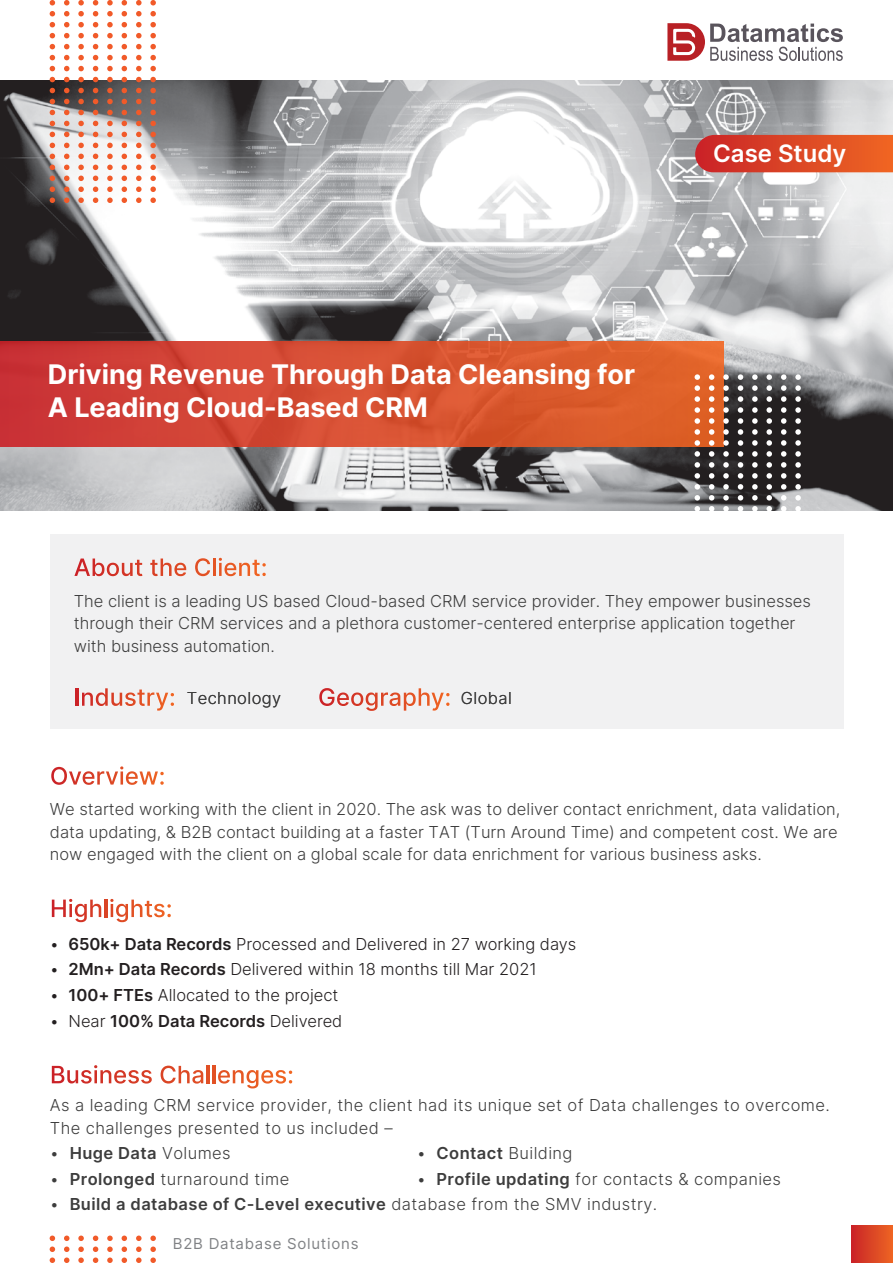
<style>
.page{position:relative;width:893px;height:1263px;background:#fff}
.page>*{position:absolute;margin:0;border:0;box-sizing:border-box;transform-origin:0 0}
.t1{font:700 27px/33px "Inter";color:#fff}
.t2{font:600 24px "Inter";color:#fff}
.t3{font:300 16.5px/22.5px "Inter";color:#3d3d3d}
.t4{font:300 16.5px/22.5px "Inter";letter-spacing:.025em;color:#3d3d3d}
.t5{font:300 16.5px "Inter";color:#231f20}
.t6{font:600 16.5px "Inter";letter-spacing:.025em;color:#3d3d3d}
.t7{font:600 16.5px "Inter";color:#231f20}
.t8{font:300 16.5px "Inter";letter-spacing:.025em;color:#3f3f3f}
.t9{font:15px "Inter";letter-spacing:.05em;color:#808285}
.s1{font-weight:500;font-size:24px;color:#fff}
.s2{font-weight:600}
.s3{font-weight:300}
</style>
<div class="page">
<img style="left:0;top:80px;width:893px;height:431px">
<div style="left:0;top:341px;width:724px;height:105px;background:linear-gradient(to right,#cb3539,#e2672a)"></div>
<div style="left:50px;top:534px;width:793px;height:194px;background:#f1f1f2"></div>
<svg style="left:667px;top:23px;width:176px;height:38px"></svg>
<svg style="left:695px;top:374px;width:5px;height:137px"></svg>
<svg style="left:709px;top:374px;width:5px;height:137px"></svg>
<svg style="left:723px;top:374px;width:6px;height:137px"></svg>
<svg style="left:738px;top:374px;width:5px;height:137px"></svg>
<svg style="left:752px;top:374px;width:6px;height:137px"></svg>
<svg style="left:766px;top:374px;width:6px;height:137px"></svg>
<svg style="left:781px;top:374px;width:5px;height:137px"></svg>
<svg style="left:795px;top:374px;width:6px;height:137px"></svg>
<svg style="left:695px;top:135px;width:198px;height:37px;background:#da4727"></svg>
<svg style="left:50px;top:1235px;width:5px;height:28px"></svg>
<svg style="left:64px;top:1235px;width:5px;height:28px"></svg>
<svg style="left:78px;top:1235px;width:6px;height:28px"></svg>
<svg style="left:93px;top:1235px;width:5px;height:28px"></svg>
<svg style="left:107px;top:1235px;width:6px;height:28px"></svg>
<svg style="left:122px;top:1235px;width:5px;height:28px"></svg>
<svg style="left:136px;top:1235px;width:6px;height:28px"></svg>
<svg style="left:150px;top:1235px;width:6px;height:28px"></svg>
<div style="left:851px;top:1226px;width:42px;height:37px;background:linear-gradient(to right,#c92227,#ed6423)"></div>
<svg style="left:50px;top:0;width:5px;height:203px"></svg>
<svg style="left:64px;top:0;width:5px;height:203px"></svg>
<svg style="left:78px;top:0;width:6px;height:203px"></svg>
<svg style="left:93px;top:0;width:5px;height:203px"></svg>
<svg style="left:107px;top:0;width:6px;height:203px"></svg>
<svg style="left:122px;top:0;width:5px;height:203px"></svg>
<svg style="left:136px;top:0;width:6px;height:203px"></svg>
<svg style="left:150px;top:0;width:6px;height:203px"></svg>
<svg style="left:74px;top:558px;width:68px;height:18px"></svg>
<svg style="left:150px;top:558px;width:36px;height:18px"></svg>
<svg style="left:195px;top:558px;width:15px;height:18px"></svg>
<hr style="left:213px;top:558px;width:3px;height:18px;background:#e45524">
<svg style="left:219px;top:558px;width:47px;height:18px"></svg>
<svg style="left:51px;top:766px;width:113px;height:19px"></svg>
<svg style="left:52px;top:1065px;width:100px;height:18px"></svg>
<svg style="left:161px;top:1065px;width:131px;height:23px"></svg>
<svg style="left:319px;top:688px;width:131px;height:23px"></svg>
<svg style="left:76px;top:688px;width:98px;height:23px"></svg>
<svg style="left:52px;top:899px;width:119px;height:23px"></svg>
<h1 class="t1" style="left:48px;top:357px;width:589px">Driving Revenue Through Data Cleansing for<br>A Leading Cloud-Based CRM</h1>
<h2 class="t2" style="left:713px;top:136px;width:135px">Case Study</h2>
<p class="t3" style="left:74px;top:589px;width:739px">The client is a leading US based Cloud-based CRM service provider. They empower businesses through their CRM services and a plethora customer-centered enterprise application together with business automation.</p>
<p class="t8" style="left:74px;top:686px;width:209px"><span class="s1">Industry:</span> Technology</p>
<p class="t3" style="left:50px;top:798px;width:792px">We started working with the client in 2020. The ask was to deliver contact enrichment, data validation, data updating, &amp; B2B contact building at a faster TAT (Turn Around Time) and competent cost. We are now engaged with the client on a global scale for data enrichment for various business asks.</p>
<p class="t5" style="left:50px;top:932px;width:528px">• <span class="s2">650k+ Data Records</span> Processed and Delivered in 27 working days</p>
<p class="t5" style="left:50px;top:957px;width:488px">• <span class="s2">2Mn+ Data Records</span> Delivered within 18 months till Mar 2021</p>
<p class="t5" style="left:50px;top:983px;width:290px">• <span class="s2">100+ FTEs</span> Allocated to the project</p>
<p class="t7" style="left:50px;top:1008px;width:294px"><span class="s3">• Near</span> 100% Data Records <span class="s3">Delivered</span></p>
<p class="t4" style="left:50px;top:1093px;width:781px">As a leading CRM service provider, the client had its unique set of Data challenges to overcome.<br>The challenges presented to us included –</p>
<p class="t4" style="left:50px;top:1141px;width:182px">• <span class="s2">Huge Data</span> Volumes</p>
<p class="t4" style="left:50px;top:1167px;width:241px">• <span class="s2">Prolonged</span> turnaround time</p>
<p class="t6" style="left:50px;top:1192px;width:609px"><span class="s3">•</span> Build a database of C-Level executive <span class="s3">database from the SMV industry.</span></p>
<p class="t4" style="left:417px;top:1141px;width:157px">• <span class="s2">Contact</span> Building</p>
<p class="t4" style="left:417px;top:1167px;width:366px">• <span class="s2">Profile updating</span> for contacts &amp; companies</p>
<p class="t9" style="left:173px;top:1232px;width:187px">B2B Database Solutions</p>
</div>
